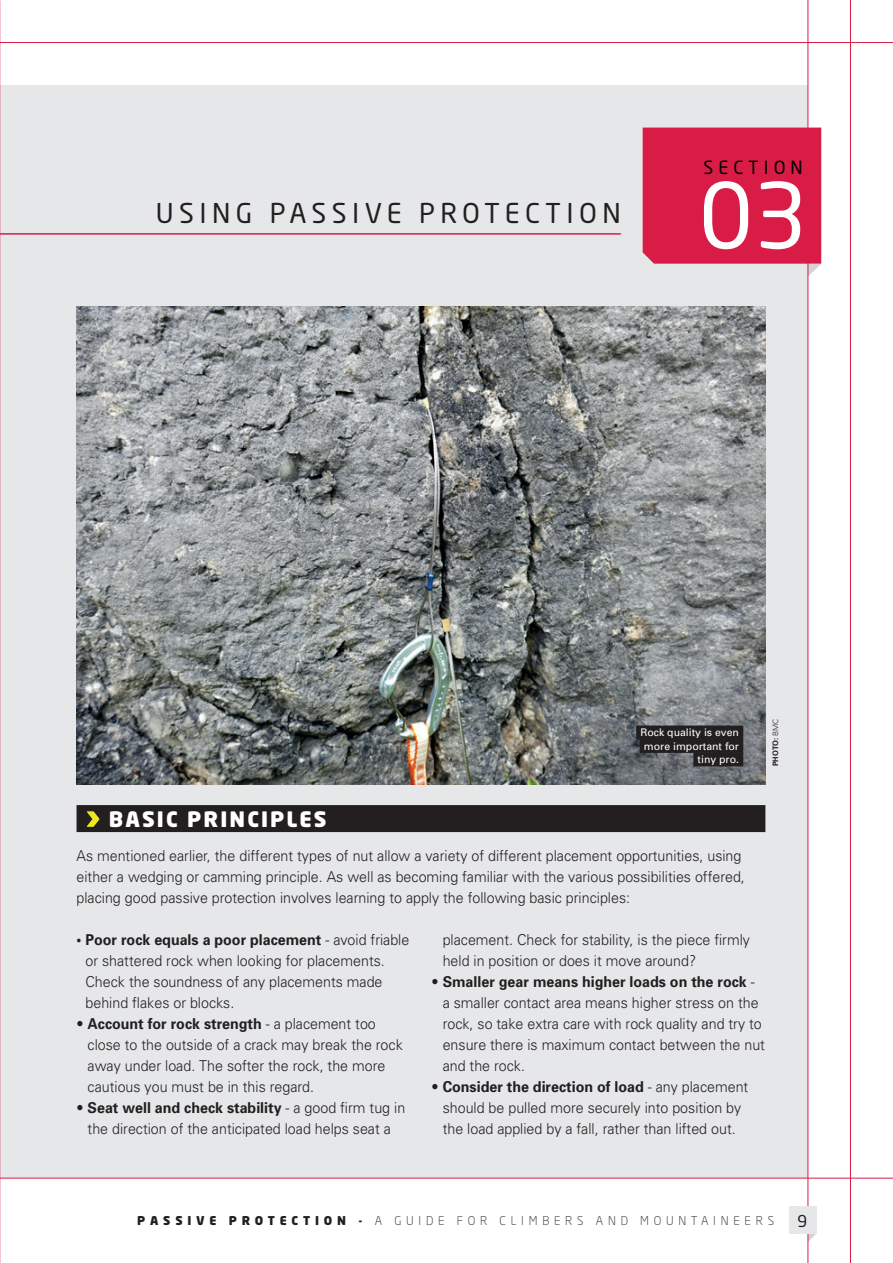
<style>
.page{position:relative;width:893px;height:1263px;background:#fff}
.page>*{position:absolute;margin:0;border:0;box-sizing:border-box;transform-origin:0 0}
.t1{font:90px "Neo Sans";color:#fff}
.t2{font:27px "Neo Sans";letter-spacing:.2em;color:#231f20}
.t3{font:900 21px "Neo Sans";letter-spacing:.1em;color:#fff}
.t4{font:18px "Neo Sans";letter-spacing:.28em;color:#000001}
.t5{font:16.2px "Neo Sans";color:#231f20}
.t6{font:300 15px/21px "Univers";color:#231f20;scale:.95 1}
.t7{font:300 12px "Neo Sans";letter-spacing:.4em;color:#231f20}
.t8{font:10.5px/13.5px "Univers";color:#fff;text-align:right}
.t9{font:700 7.5px "Univers";color:#231f20}
.s1{font-weight:300}
.s2{font-weight:700}
.s3{font-weight:900}
</style>
<div class="page">
<div style="left:0;top:85px;width:808px;height:1093px;background:#e6e7e9"></div>
<img style="left:0;top:0;width:1px;height:1263px">
<hr style="left:0;top:233px;width:1px;height:945px;background:#231f20">
<hr style="left:0;top:42px;width:893px;height:1px;background:#d81c46">
<hr style="left:0;top:1178px;width:893px;height:1px;background:#d81c46">
<hr style="left:808px;top:0;width:1px;height:1263px;background:#d81c46">
<hr style="left:850px;top:0;width:1px;height:1263px;background:#d81c46">
<svg style="left:808px;top:1234px;width:8px;height:8px"></svg>
<div style="left:789px;top:1207px;width:27px;height:27px;background:#e6e7e9"></div>
<hr style="left:0;top:233px;width:621px;height:2px;background:#d81c46">
<svg style="left:642px;top:126px;width:180px;height:150px;background:#d93358"></svg>
<div style="left:77px;top:805px;width:688px;height:27px;background:#231f20"></div>
<svg style="left:87px;top:811px;width:12px;height:16px"></svg>
<img style="left:76px;top:306px;width:689px;height:478px">
<div style="left:636px;top:725px;width:107px;height:14px;background:#231f20"></div>
<div style="left:640px;top:739px;width:103px;height:14px;background:#231f20"></div>
<div style="left:693px;top:752px;width:50px;height:14px;background:#231f20"></div>
<h2 class="t2" style="left:156px;top:197px;width:466px">USING PASSIVE PROTECTION</h2>
<p class="t4" style="left:703px;top:156px;width:101px">SECTION</p>
<h1 class="t1" style="left:699px;top:160px;width:110px">03</h1>
<p class="t8" style="left:640px;top:725px;width:100px">Rock quality is even more important for tiny pro.</p>
<p class="t9" style="left:771px;top:766px;width:49px;rotate:-90deg">PHOTO: <span class="s1">BMC</span></p>
<h3 class="t3" style="left:109px;top:805px;width:219px">BASIC PRINCIPLES</h3>
<p class="t6" style="left:77px;top:845px;width:705px">As mentioned earlier, the different types of nut allow a variety of different placement opportunities, using either a wedging or camming principle. As well as becoming familiar with the various possibilities offered, placing good passive protection involves learning to apply the following basic principles:</p>
<p class="t6" style="left:85px;top:929px;width:342px;text-indent:-9px"><span class="s2">• Poor rock equals a poor placement</span> - avoid friable or shattered rock when looking for placements.<br>Check the soundness of any placements made behind flakes or blocks.</p>
<p class="t6" style="left:88px;top:1013px;width:333px;text-indent:-11px">• <span class="s2">Account for rock strength</span> - a placement too close to the outside of a crack may break the rock away under load. The softer the rock, the more cautious you must be in this regard.</p>
<p class="t6" style="left:77px;top:1097px;width:347px;text-align:center">• <span class="s2">Seat well and check stability</span> - a good firm tug in the direction of the anticipated load helps seat a</p>
<p class="t6" style="left:443px;top:929px;width:325px">placement. Check for stability, is the piece firmly held in position or does it move around?</p>
<p class="t6" style="left:443px;top:971px;width:341px;text-indent:-11px">• <span class="s2">Smaller gear means higher loads on the rock</span> - a smaller contact area means higher stress on the rock, so take extra care with rock quality and try to ensure there is maximum contact between the nut and the rock.</p>
<p class="t6" style="left:432px;top:1076px;width:335px;text-align:center">• <span class="s2">Consider the direction of load</span> - any placement should be pulled more securely into position by the load applied by a fall, rather than lifted out.</p>
<p class="t7" style="left:137px;top:1214px;width:638px"><span class="s3">PASSIVE PROTECTION -</span> A GUIDE FOR CLIMBERS AND MOUNTAINEERS</p>
<p class="t5" style="left:798px;top:1211px;width:11px">9</p>
</div>
